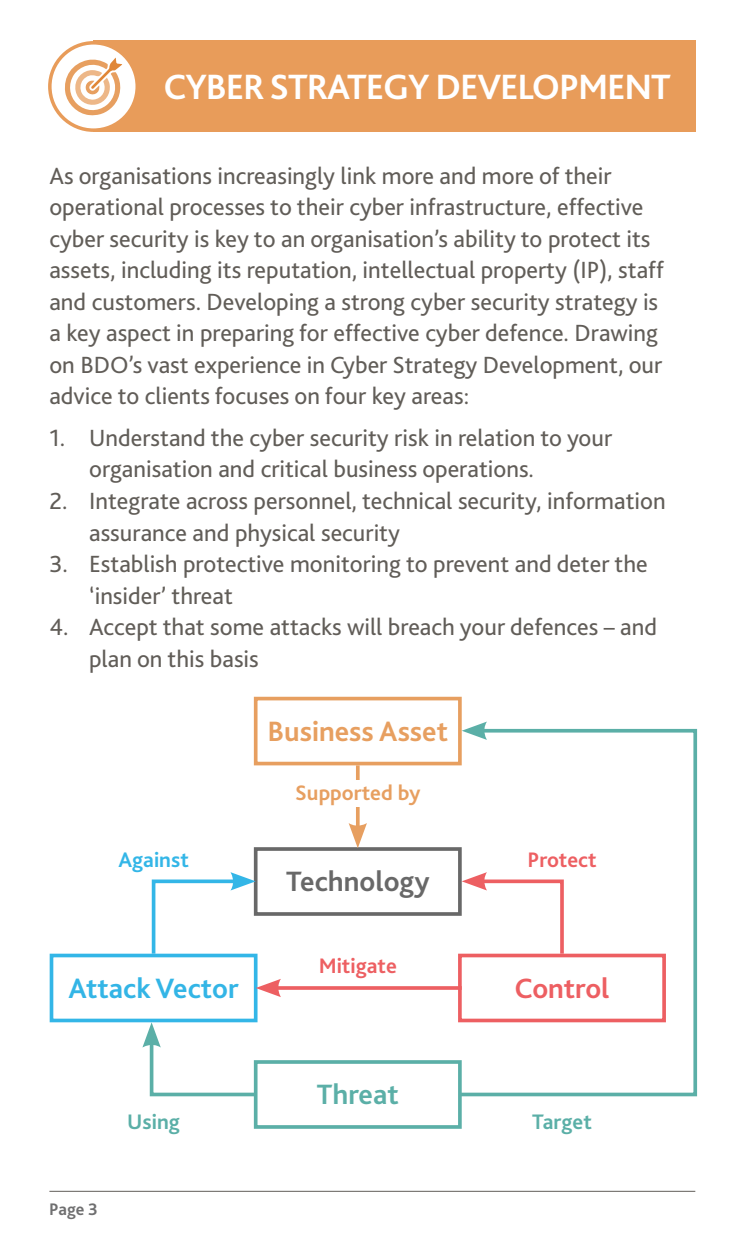
<style>
.page{position:relative;width:745px;height:1241px;background:#fff}
.page>*{position:absolute;margin:0;border:0;box-sizing:border-box;transform-origin:0 0}
.A__Main_Headings{font:700 36.75px "Bliss 2";letter-spacing:-.03em;color:#fff}
.Paragraph_Style_3{font:700 29.4px "Bliss 2";color:#e79f60}
.Paragraph_Style_3-2{font:700 29.4px "Bliss 2";color:#33b5e6}
.Paragraph_Style_3-3{font:700 29.4px "Bliss 2";color:#686868}
.Paragraph_Style_3-4{font:700 29.4px "Bliss 2";color:#ed5f62}
.Paragraph_Style_3-5{font:700 29.4px "Bliss 2";color:#5bafa7}
.Paragraph_Style_1{font:24.5px/31.5px "Bliss 2";color:#615d58}
.Paragraph_Style_3-6{font:700 22.05px "Bliss 2";color:#ed5f62}
.Paragraph_Style_3-7{font:700 22.05px "Bliss 2";color:#e79f60}
.Paragraph_Style_3-8{font:700 22.05px "Bliss 2";color:#5bafa7}
.Paragraph_Style_3-9{font:700 22.05px "Bliss 2";color:#33b6e7}
.A__Body{font:700 17.5px "Bliss 2";color:#6f6f70}
</style>
<div class="page">
<hr style="left:49px;top:1190px;width:645px;height:1px;background:#615d58">
<div style="left:93px;top:41px;width:602px;height:91px;background:#e89c5a"></div>
<div style="left:50px;top:953px;width:207px;height:69px;border:4px solid #33b6e7"></div>
<div style="left:254px;top:847px;width:207px;height:68px;border:4px solid #686868"></div>
<div style="left:254px;top:1059px;width:207px;height:69px;border:4px solid #5bafa7"></div>
<svg style="left:281px;top:986px;width:175px;height:3px"></svg>
<svg style="left:255px;top:978px;width:26px;height:18px"></svg>
<svg style="left:150px;top:872px;width:105px;height:85px"></svg>
<svg style="left:142px;top:1022px;width:117px;height:75px"></svg>
<svg style="left:456px;top:728px;width:242px;height:369px"></svg>
<svg style="left:253px;top:696px;width:233px;height:71px"></svg>
<hr style="left:356px;top:765px;width:3px;height:63px;background:#e79f60">
<svg style="left:348px;top:822px;width:19px;height:26px"></svg>
<div style="left:295px;top:780px;width:125px;height:26px;background:#fff"></div>
<div style="left:50px;top:43px;width:87px;height:87px;background:#fff;border-radius:50%"></div>
<div style="left:48px;top:41px;width:91px;height:91px;border:4px solid #e89c5a;border-radius:50%"></div>
<svg style="left:63px;top:58px;width:59px;height:58px"></svg>
<p class="A__Main_Headings" style="left:163px;top:64px;width:508px">CYBER STRATEGY DEVELOPMENT</p>
<p class="Paragraph_Style_1" style="left:49px;top:159px;width:615px">As organisations increasingly link more and more of their operational processes to their cyber infrastructure, effective cyber security is key to an organisation’s ability to protect its assets, including its reputation, intellectual property (IP), staff and customers. Developing a strong cyber security strategy is a key aspect in preparing for effective cyber defence. Drawing on BDO’s vast experience in Cyber Strategy Development, our advice to clients focuses on four key areas:</p>
<p class="Paragraph_Style_1" style="left:89px;top:421px;width:524px;text-indent:-40px">1. Understand the cyber security risk in relation to your organisation and critical business operations.</p>
<p class="Paragraph_Style_1" style="left:89px;top:484px;width:577px;text-indent:-40px">2. Integrate across personnel, technical security, information assurance and physical security</p>
<p class="Paragraph_Style_1" style="left:89px;top:547px;width:559px;text-indent:-40px">3. Establish protective monitoring to prevent and deter the ‘insider’ threat</p>
<p class="Paragraph_Style_1" style="left:89px;top:610px;width:569px;text-indent:-40px">4. Accept that some attacks will breach your defences – and plan on this basis</p>
<p class="Paragraph_Style_3" style="left:267px;top:712px;width:182px">Business Asset</p>
<p class="Paragraph_Style_3-7" style="left:295px;top:778px;width:127px">Supported by</p>
<p class="Paragraph_Style_3-9" style="left:118px;top:845px;width:72px">Against</p>
<p class="Paragraph_Style_3-3" style="left:286px;top:862px;width:145px">Technology</p>
<p class="Paragraph_Style_3-6" style="left:527px;top:845px;width:71px">Protect</p>
<p class="Paragraph_Style_3-2" style="left:68px;top:969px;width:172px">Attack Vector</p>
<p class="Paragraph_Style_3-6" style="left:318px;top:952px;width:80px">Mitigate</p>
<p class="Paragraph_Style_3-4" style="left:514px;top:969px;width:97px">Control</p>
<p class="Paragraph_Style_3-5" style="left:316px;top:1075px;width:83px">Threat</p>
<p class="Paragraph_Style_3-8" style="left:127px;top:1107px;width:54px">Using</p>
<p class="Paragraph_Style_3-8" style="left:532px;top:1107px;width:61px">Target</p>
<p class="A__Body" style="left:49px;top:1197px;width:50px">Page 3</p>
</div>
